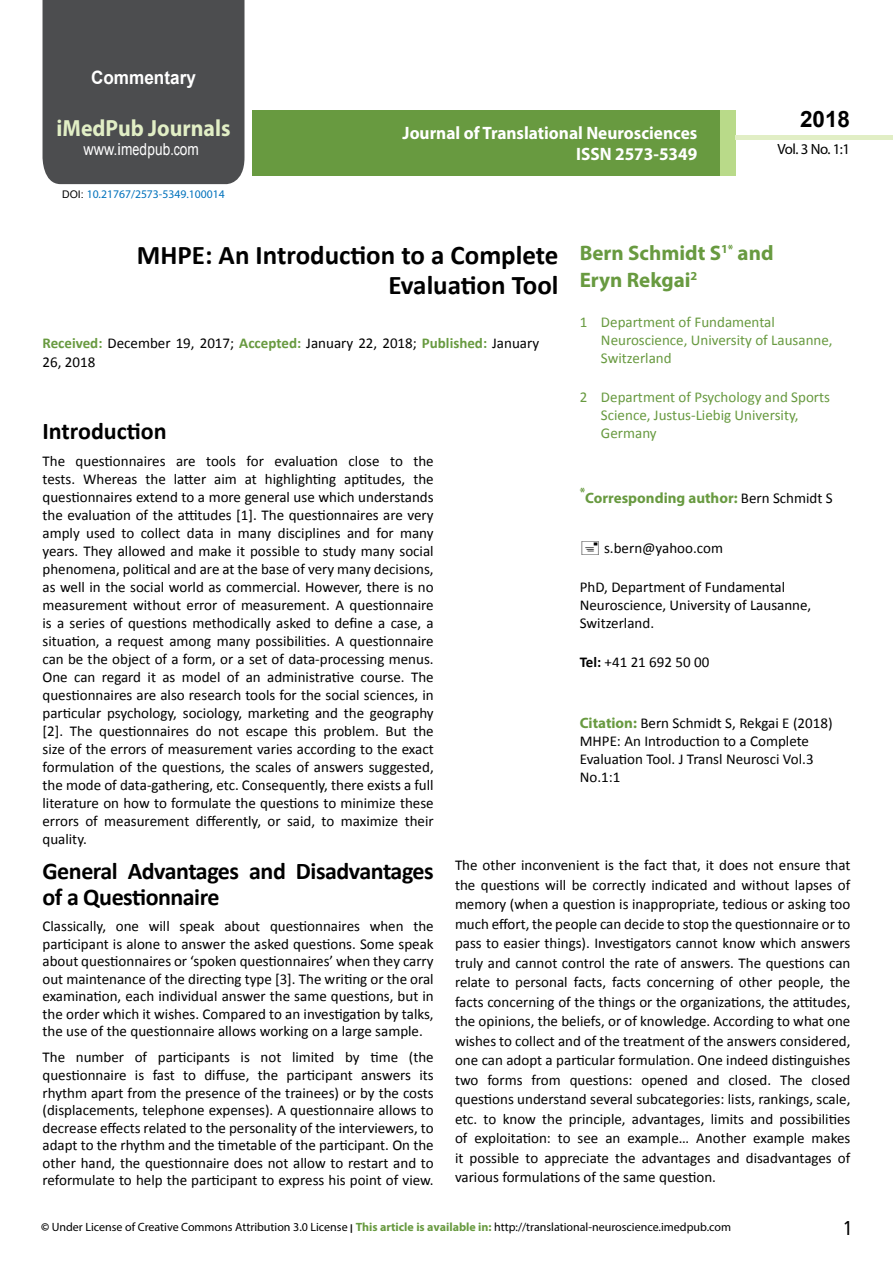
<style>
.page{position:relative;width:893px;height:1263px;background:#fff}
.page>*{position:absolute;margin:0;border:0;box-sizing:border-box;transform-origin:0 0}
.t1{font:700 27px/29.7px "Calibri";color:#000;text-align:right}
.t2{font:25.5px "Tunga";color:#000}
.t3{font:700 24px/26.4px "Calibri";letter-spacing:-.02em;color:#000}
.t4{font:700 24px "Calibri";color:#000}
.t5{font:700 23.4px "Myriad Pro";color:#e1eec5;scale:.93 1}
.t6{font:700 22.5px "Arial";color:#000}
.t7{font:700 21px/27.3px "Myriad Pro";color:#689a40}
.t8{font:700 18.45px "Arial";color:#fff;scale:.93 1}
.t9{font:700 18px/21.6px "Myriad Pro";color:#fff;text-align:right;scale:.96 1}
.t10{font:16.5px "Arial";letter-spacing:.005em;color:#fff;scale:.87 1}
.t11{font:15px/18px "Calibri";color:#000;text-align:justify}
.t12{font:15px/18px "Calibri";color:#689a40}
.t13{font:700 15px "Myriad Pro";color:#689a40}
.t14{font:14.85px "Myriad Pro";color:#000}
.t15{font:700 12.3px "Myriad Pro";color:#689a40}
.t16{font:12px "Myriad Pro";color:#000}
.t17{font:11.7px "Myriad Pro";color:#0072bc}
.s1{font-family:"Calibri"}
.s2{font-family:"Arial";font-size:10.5px;color:#000}
.s3{font-weight:700;color:#689a40}
.s4{font-family:"Calibri";font-weight:400;color:#000}
.s5{font-weight:700}
.s6{font-family:"Myriad Pro";font-weight:700;color:#689a40}
.s7{font-family:"Tunga";font-weight:700}
</style>
<div class="page">
<div style="left:43px;top:0;width:201px;height:184px;background:#4c4d4f"></div>
<div style="left:252px;top:110px;width:469px;height:66px;background:#689a40"></div>
<div style="left:720px;top:110px;width:16px;height:66px;background:#b9da89"></div>
<div style="left:736px;top:135px;width:157px;height:5px;background:#e1eec5"></div>
<p class="t8" style="left:91px;top:65px;width:114px">Commentary</p>
<h3 class="t5" style="left:57px;top:113px;width:188px">iMedPub Journals</h3>
<p class="t10" style="left:83px;top:139px;width:134px">www.imedpub<span class="s1">.</span>com</p>
<p class="t17" style="left:62px;top:187px;width:164px"><span class="s2">DOI:</span> 10.21767/2573-5349.100014</p>
<p class="t9" style="left:403px;top:121px;width:309px">Journal of Translational Neurosciences<br>ISSN 2573-5349</p>
<h3 class="t6" style="left:800px;top:104px;width:52px">2018</h3>
<p class="t14" style="left:778px;top:140px;width:74px">Vol. 3 No. 1:1</p>
<h3 class="t7" style="left:580px;top:238px;width:195px">Bern Schmidt S<sup>1*</sup> and<br>Eryn Rekgai<sup>2</sup></h3>
<p class="t12" style="left:601px;top:313px;width:233px;text-indent:-21px">1 Department of Fundamental<br>Neuroscience, University of Lausanne,<br>Switzerland</p>
<p class="t12" style="left:601px;top:388px;width:231px;text-indent:-21px">2 Department of Psychology and Sports<br>Science, Justus-Liebig University,<br>Germany</p>
<h1 class="t1" style="left:137px;top:241px;width:423px">MHPE: An Introduction to a Complete<br>Evaluation Tool</h1>
<p class="t11" style="left:43px;top:334px;width:498px;line-height:18.8px"><span class="s3">Received:</span> December 19, 2017; <span class="s3">Accepted:</span> January 22, 2018; <span class="s3">Published:</span> January<br>26, 2018</p>
<h3 class="t4" style="left:43px;top:416px;width:126px">Introduction</h3>
<p class="t11" style="left:43px;top:452px;width:393px">The questionnaires are tools for evaluation close to the tests. Whereas the latter aim at highlighting aptitudes, the questionnaires extend to a more general use which understands the evaluation of the attitudes [1]. The questionnaires are very amply used to collect data in many disciplines and for many years. They allowed and make it possible to study many social phenomena, political and are at the base of very many decisions, as well in the social world as commercial. However, there is no measurement without error of measurement. A questionnaire is a series of questions methodically asked to define a case, a situation, a request among many possibilities. A questionnaire can be the object of a form, or a set of data-processing menus.<br>One can regard it as model of an administrative course. The questionnaires are also research tools for the social sciences, in particular psychology, sociology, marketing and the geography [2]. The questionnaires do not escape this problem. But the size of the errors of measurement varies according to the exact formulation of the questions, the scales of answers suggested, the mode of data-gathering, etc. Consequently, there exists a full literature on how to formulate the questions to minimize these errors of measurement differently, or said, to maximize their quality.</p>
<h3 class="t3" style="left:43px;top:857px;width:393px">General Advantages and Disadvantages of a Questionnaire</h3>
<p class="t11" style="left:43px;top:917px;width:393px;line-height:17.5px">Classically, one will speak about questionnaires when the participant is alone to answer the asked questions. Some speak about questionnaires or ‘spoken questionnaires’ when they carry out maintenance of the directing type [3]. The writing or the oral examination, each individual answer the same questions, but in the order which it wishes. Compared to an investigation by talks, the use of the questionnaire allows working on a large sample.</p>
<p class="t11" style="left:43px;top:1049px;width:393px;line-height:17.5px">The number of participants is not limited by time (the questionnaire is fast to diffuse, the participant answers its rhythm apart from the presence of the trainees) or by the costs (displacements, telephone expenses). A questionnaire allows to decrease effects related to the personality of the interviewers, to adapt to the rhythm and the timetable of the participant. On the other hand, the questionnaire does not allow to restart and to reformulate to help the participant to express his point of view.</p>
<p class="t15" style="left:580px;top:484px;width:7px">*</p>
<p class="t13" style="left:585px;top:489px;width:249px">Corresponding author: <span class="s4">Bern Schmidt S</span></p>
<p class="t11" style="left:604px;top:539px;width:120px">s.bern@yahoo.com</p>
<p class="t11" style="left:580px;top:578px;width:233px;text-align:left">PhD, Department of Fundamental<br>Neuroscience, University of Lausanne,<br>Switzerland.</p>
<p class="t11" style="left:580px;top:653px;width:131px"><span class="s5">Tel:</span> +41 21 692 50 00</p>
<p class="t11" style="left:580px;top:714px;width:254px;text-align:left"><span class="s6">Citation:</span> Bern Schmidt S, Rekgai E (2018)<br>MHPE: An Introduction to a Complete<br>Evaluation Tool. J Transl Neurosci Vol.3<br>No.1:1</p>
<p class="t11" style="left:455px;top:855px;width:397px;line-height:19.5px">The other inconvenient is the fact that, it does not ensure that the questions will be correctly indicated and without lapses of memory (when a question is inappropriate, tedious or asking too much effort, the people can decide to stop the questionnaire or to pass to easier things). Investigators cannot know which answers truly and cannot control the rate of answers. The questions can relate to personal facts, facts concerning of other people, the facts concerning of the things or the organizations, the attitudes, the opinions, the beliefs, or of knowledge. According to what one wishes to collect and of the treatment of the answers considered, one can adopt a particular formulation. One indeed distinguishes two forms from questions: opened and closed. The closed questions understand several subcategories: lists, rankings, scale, etc. to know the principle, advantages, limits and possibilities of exploitation: to see an example… Another example makes it possible to appreciate the advantages and disadvantages of various formulations of the same question.</p>
<p class="t16" style="left:41px;top:1219px;width:691px"><span class="s5">©</span> Under License of Creative Commons Attribution 3.0 License <span class="s7">|</span> <span class="s3">This article is available in:</span> http://translational-neuroscience.imedpub.com</p>
<h2 class="t2" style="left:844px;top:1211px;width:9px">1</h2>
</div>
